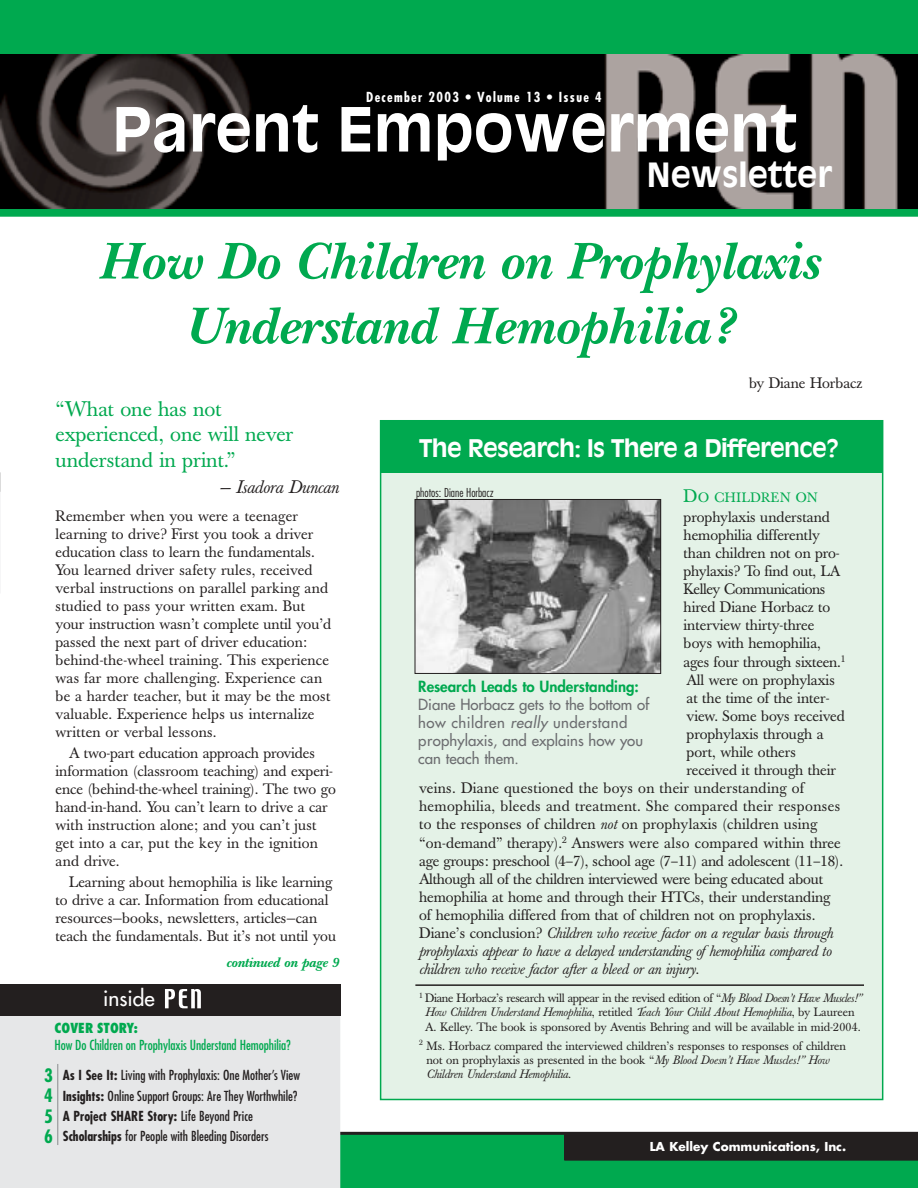
<style>
.page{position:relative;width:918px;height:1188px;background:#fff}
.page>*{position:absolute;margin:0;border:0;box-sizing:border-box;transform-origin:0 0}
.t1{font:700 60px "Antique Olive";color:#fff}
.t2{font:54px/64.8px "New Baskerville Bold Italic Os F";color:#00a94f;text-align:center}
.t3{font:700 33px "Antique Olive";color:#fff}
.t4{font:700 24px "Antique Olive";letter-spacing:-.03em;color:#fff}
.t5{font:21px/25.2px "Baskerville";color:#00a94f}
.t6{font:21px "Futura";color:#fff}
.t7{font:italic 18px "Baskerville";color:#231f1f}
.t8{font:15px/18px "Baskerville";color:#231f1f}
.t9{font:15px/18px "Futura";color:#6c6d70}
.t10{font:15px "Baskerville";letter-spacing:.025em;color:#231f1f}
.t11{font:15px "Baskerville";letter-spacing:.02em;color:#231f1f}
.t12{font:800 15px "Futura";color:#00a94f}
.t13{font:condensed 13.5px/20.4px "Futura";color:#231f1f}
.t14{font:condensed 13.5px "Futura";letter-spacing:-.005em;color:#00a94f}
.t15{font:700 condensed 13.5px "Futura";letter-spacing:.1em;color:#fff}
.t16{font:italic 13.5px "Baskerville Book Med";color:#00a94f}
.t17{font:13.5px "Baskerville";letter-spacing:.02em;color:#00a94f}
.t18{font:800 condensed 13.5px "Futura";color:#00a94f}
.t19{font:12px/14.4px "Baskerville";letter-spacing:-.02em;color:#231f1f;text-align:center}
.t20{font:12px/14.4px "Baskerville";color:#231f1f}
.t21{font:700 12px "Futura";color:#fff}
.t22{font:300 condensed 12px "Futura";color:#231f1f}
.s1{font-weight:700;font-size:18px;color:#00a94f}
.s2{font-weight:700}
.s3{font-size:18px}
.s4{font-style:italic}
</style>
<div class="page">
<div style="left:381px;top:421px;width:502px;height:679px;background:#e4f2e7"></div>
<div style="left:295px;top:1133px;width:623px;height:55px;background:#00a94f"></div>
<hr style="left:0;top:1132px;width:918px;height:3px;background:#231f1f">
<div style="left:0;top:0;width:918px;height:54px;background:#00a94f"></div>
<svg style="left:0;top:472px;width:1px;height:20px"></svg>
<div style="left:0;top:208px;width:918px;height:9px;background:#00a94f"></div>
<img style="left:0;top:54px;width:918px;height:154px">
<div style="left:0;top:1016px;width:340px;height:172px;background:#e6e7e8"></div>
<div style="left:0;top:984px;width:340px;height:32px;background:#231f1f"></div>
<svg style="left:165px;top:989px;width:36px;height:19px"></svg>
<hr style="left:57px;top:1064px;width:1px;height:81px;background:#898b8e">
<div style="left:564px;top:1135px;width:354px;height:26px;background:#231f1f"></div>
<hr style="left:415px;top:984px;width:449px;height:2px;background:#231f1f">
<div style="left:381px;top:420px;width:501px;height:52px;background:#00a94f"></div>
<img style="left:417px;top:501px;width:242px;height:171px">
<div style="left:415px;top:499px;width:246px;height:175px;border:1px solid #231f1f"></div>
<p class="t15" style="left:366px;top:91px;width:237px">December 2003 • Volume 13 • Issue 4</p>
<h1 class="t1" style="left:112px;top:105px;width:686px">Parent Empowerment</h1>
<h3 class="t3" style="left:647px;top:161px;width:187px">Newsletter</h3>
<h2 class="t2" style="left:99px;top:235px;width:722px">How Do Children on Prophylaxis<br>Understand Hemophilia?</h2>
<p class="t8" style="left:749px;top:376px;width:115px">by Diane Horbacz</p>
<h3 class="t5" style="left:56px;top:399px;width:239px">“What one has not experienced, one will never understand in print.”</h3>
<p class="t7" style="left:219px;top:480px;width:121px">— Isadora Duncan</p>
<p class="t8" style="left:56px;top:508px;width:277px">Remember when you were a teenager learning to drive? First you took a driver education class to learn the fundamentals.<br>You learned driver safety rules, received verbal instructions on parallel parking and studied to pass your written exam. But your instruction wasn’t complete until you’d passed the next part of driver education: behind-the-wheel training. This experience was far more challenging. Experience can be a harder teacher, but it may be the most valuable. Experience helps us internalize written or verbal lessons.</p>
<p class="t8" style="left:56px;top:746px;width:282px;text-indent:14px">A two-part education approach provides information (classroom teaching) and experi&shy;ence (behind-the-wheel training). The two go hand-in-hand. You can’t learn to drive a car with instruction alone; and you can’t just get into a car, put the key in the ignition and drive.</p>
<p class="t8" style="left:56px;top:875px;width:282px;text-indent:14px">Learning about hemophilia is like learning to drive a car. Information from educational resources—books, newsletters, articles—can teach the fundamentals. But it’s not until you</p>
<h3 class="t6" style="left:103px;top:988px;width:53px">inside</h3>
<p class="t16" style="left:226px;top:957px;width:114px">continued on page 9</p>
<p class="t18" style="left:54px;top:1022px;width:85px">COVER STORY:</p>
<p class="t14" style="left:54px;top:1039px;width:238px">How Do Children on Prophylaxis Understand Hemophilia?</p>
<p class="t13" style="left:44px;top:1066px;width:257px"><span class="s1">3</span> <span class="s2">As I See It:</span> Living with Prophylaxis: One Mother’s View <span class="s1">4</span> <span class="s2">Insights:</span> Online Support Groups: Are They Worthwhile?<br><span class="s1">5</span> <span class="s2">A Project SHARE Story:</span> Life Beyond Price<br><span class="s1">6</span> <span class="s2">Scholarships</span> for People with Bleeding Disorders</p>
<h3 class="t4" style="left:419px;top:439px;width:422px">The Research: Is There a Difference?</h3>
<p class="t17" style="left:684px;top:492px;width:136px"><span class="s3">D</span>O CHILDREN ON</p>
<p class="t8" style="left:684px;top:509px;width:158px">prophylaxis understand hemophilia differently than children not on pro&shy;phylaxis? To find out, LA<br>Kelley Communications hired Diane Horbacz to interview thirty-three boys with hemophilia,</p>
<p class="t8" style="left:684px;top:655px;width:164px">ages four through sixteen.<sup>1</sup></p>
<p class="t8" style="left:687px;top:673px;width:150px">All were on prophylaxis</p>
<p class="t8" style="left:687px;top:691px;width:144px">at the time of the inter-</p>
<p class="t8" style="left:687px;top:709px;width:160px">view. Some boys received</p>
<p class="t8" style="left:687px;top:727px;width:139px">prophylaxis through a</p>
<p class="t8" style="left:687px;top:745px;width:111px">port, while others</p>
<p class="t8" style="left:687px;top:763px;width:151px">received it through their</p>
<p class="t11" style="left:419px;top:782px;width:387px">veins. Diane questioned the boys on their understanding of</p>
<p class="t10" style="left:419px;top:800px;width:423px">hemophilia, bleeds and treatment. She compared their responses</p>
<p class="t8" style="left:419px;top:817px;width:400px">to the responses of children <span class="s4">not</span> on prophylaxis (children using</p>
<p class="t8" style="left:419px;top:836px;width:426px">“on-demand” therapy).<sup>2</sup> Answers were also compared within three age groups: preschool (4–7), school age (7–11) and adolescent (11–18).<br>Although all of the children interviewed were being educated about hemophilia at home and through their HTCs, their understanding of hemophilia differed from that of children not on prophylaxis.<br>Diane’s conclusion? <span class="s4">Children who receive factor on a regular basis through prophylaxis appear to have a delayed understanding ofhemophilia compared to children who receive factor after a bleed or an injury.</span></p>
<p class="t22" style="left:416px;top:487px;width:79px">photos: Diane Horbacz</p>
<p class="t12" style="left:418px;top:679px;width:222px">Research Leads to Understanding:</p>
<p class="t9" style="left:418px;top:696px;width:232px">Diane Horbacz gets to the bottom of how children <span class="s4">really</span> understand prophylaxis, and explains how you can teach them.</p>
<p class="t19" style="left:419px;top:992px;width:445px"><sup>1</sup> Diane Horbacz’s research will appear in the revised edition of “<span class="s4">My Blood Doesn’t Have Muscles!”<br>How Children Understand Hemophilia</span>, retitled <span class="s4">Teach Your Child About Hemophilia</span>, by Laureen<br>A. Kelley. The book is sponsored by Aventis Behring and will be available in mid-2004.</p>
<p class="t20" style="left:426px;top:1040px;width:421px;text-indent:-7px"><sup>2</sup> Ms. Horbacz compared the interviewed children’s responses to responses of children not on prophylaxis as presented in the book “<span class="s4">My Blood Doesn’t Have Muscles!” How<br>Children Understand Hemophilia</span>.</p>
<p class="t21" style="left:650px;top:1141px;width:198px">LA Kelley Communications, Inc.</p>
</div>
